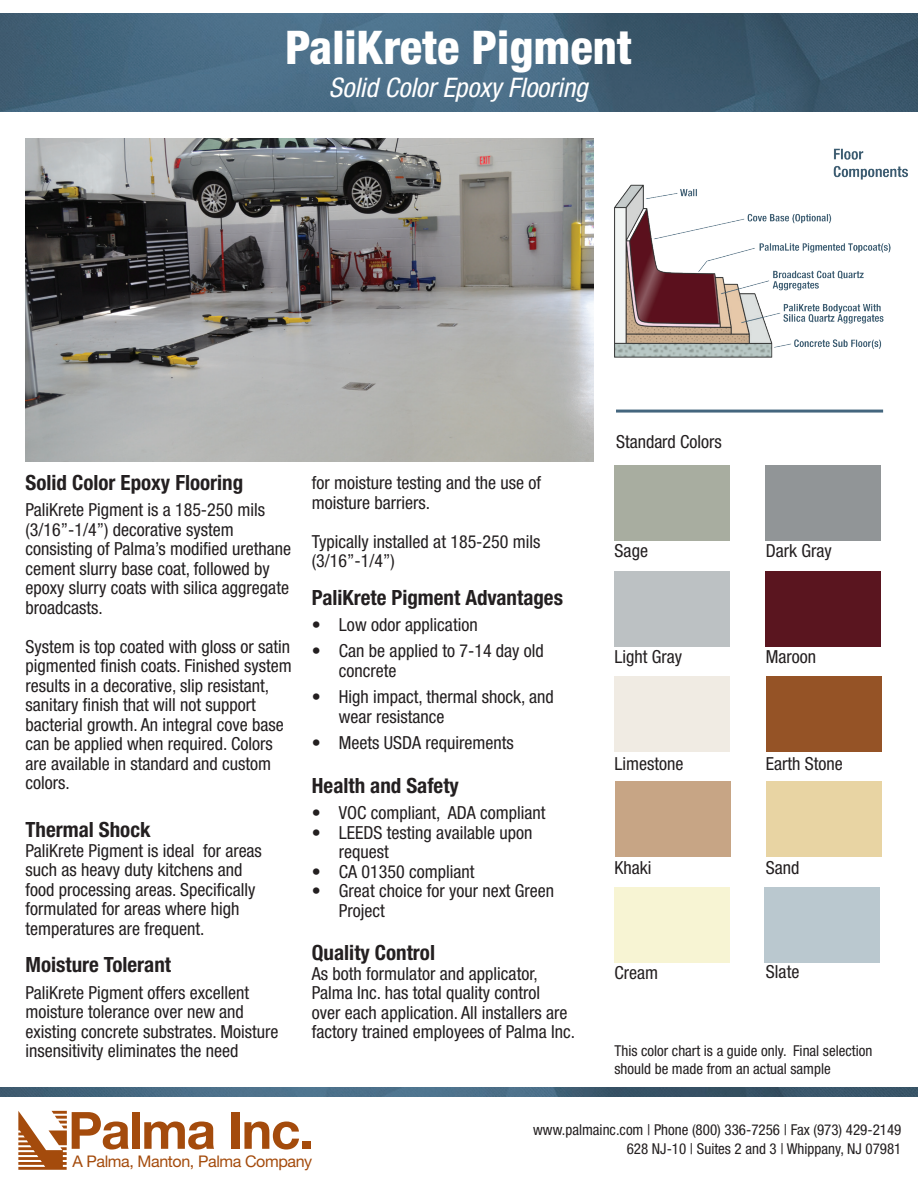
<style>
.page{position:relative;width:918px;height:1188px;background:#fff}
.page>*{position:absolute;margin:0;border:0;box-sizing:border-box;transform-origin:0 0}
.t1{font:700 51.45px "Helvetica Neue LT Pro";letter-spacing:-.025em;color:#a44b0c}
.t2{font:800 condensed 46.5px "Helvetica Neue LT Pro";color:#fff}
.t3{font:italic condensed 27px "Helvetica Neue LT Pro";color:#fff}
.t4{font:700 condensed 21px "Helvetica Neue LT Pro";color:#231f20}
.t5{font:condensed 18px/19.5px "Helvetica Neue LT Pro";color:#231f20}
.t6{font:16.05px "Helvetica Neue LT Pro";letter-spacing:-.025em;color:#a44b0c}
.t7{font:condensed 15px/19.5px "Helvetica Neue LT Pro";color:#231f20;text-align:right}
</style>
<div class="page">
<img style="left:0;top:14px;width:918px;height:97px">
<svg style="left:18px;top:1111px;width:49px;height:59px"></svg>
<img style="left:0;top:1088px;width:918px;height:8px">
<hr style="left:616px;top:410px;width:267px;height:3px;background:#44667e">
<img style="left:614px;top:148px;width:294px;height:210px">
<img style="left:25px;top:138px;width:569px;height:323px">
<div style="left:615px;top:676px;width:115px;height:76px;background:#f0ebe3"></div>
<div style="left:766px;top:676px;width:116px;height:76px;background:#955326"></div>
<div style="left:766px;top:781px;width:116px;height:75px;background:#e8d4a3"></div>
<div style="left:615px;top:571px;width:115px;height:76px;background:#bcc1c3"></div>
<div style="left:615px;top:781px;width:116px;height:76px;background:#c7a585"></div>
<div style="left:765px;top:465px;width:116px;height:76px;background:#919597"></div>
<div style="left:615px;top:465px;width:115px;height:76px;background:#a8ada0"></div>
<div style="left:615px;top:887px;width:115px;height:76px;background:#f7f4d3"></div>
<div style="left:764px;top:887px;width:116px;height:76px;background:#bac8cf"></div>
<div style="left:765px;top:571px;width:116px;height:76px;background:#5a151f"></div>
<h2 class="t2" style="left:285px;top:19px;width:348px">PaliKrete Pigment</h2>
<h3 class="t3" style="left:329px;top:72px;width:260px">Solid Color Epoxy Flooring</h3>
<p class="t4" style="left:26px;top:470px;width:219px">Solid Color Epoxy Flooring</p>
<p class="t5" style="left:26px;top:500px;width:267px">PaliKrete Pigment is a 185-250 mils (3/16”-1/4”) decorative system consisting of Palma’s modified urethane cement slurry base coat, followed by epoxy slurry coats with silica aggregate broadcasts.</p>
<p class="t5" style="left:26px;top:637px;width:268px">System is top coated with gloss or satin pigmented finish coats. Finished system results in a decorative, slip resistant, sanitary finish that will not support bacterial growth. An integral cove base can be applied when required. Colors are available in standard and custom colors.</p>
<p class="t4" style="left:26px;top:817px;width:127px">Thermal Shock</p>
<p class="t5" style="left:26px;top:841px;width:238px">PaliKrete Pigment is ideal for areas such as heavy duty kitchens and food processing areas. Specifically formulated for areas where high temperatures are frequent.</p>
<p class="t4" style="left:26px;top:952px;width:147px">Moisture Tolerant</p>
<p class="t5" style="left:26px;top:982px;width:254px">PaliKrete Pigment offers excellent moisture tolerance over new and existing concrete substrates. Moisture insensitivity eliminates the need</p>
<p class="t5" style="left:312px;top:473px;width:231px">for moisture testing and the use of moisture barriers.</p>
<p class="t5" style="left:312px;top:532px;width:230px">Typically installed at 185-250 mils (3/16”-1/4”)</p>
<p class="t4" style="left:312px;top:585px;width:253px">PaliKrete Pigment Advantages</p>
<p class="t5" style="left:312px;top:615px;width:167px">• Low odor application</p>
<p class="t5" style="left:339px;top:641px;width:206px;text-indent:-27px">• Can be applied to 7-14 day old concrete</p>
<p class="t5" style="left:339px;top:687px;width:216px;text-indent:-27px">• High impact, thermal shock, and wear resistance</p>
<p class="t5" style="left:312px;top:733px;width:203px">• Meets USDA requirements</p>
<p class="t4" style="left:312px;top:773px;width:148px">Health and Safety</p>
<p class="t5" style="left:312px;top:803px;width:235px">• VOC compliant, ADA compliant</p>
<p class="t5" style="left:339px;top:823px;width:195px;text-indent:-27px">• LEEDS testing available upon request</p>
<p class="t5" style="left:312px;top:862px;width:164px">• CA 01350 compliant</p>
<p class="t5" style="left:339px;top:881px;width:217px;text-indent:-27px">• Great choice for your next Green<br>Project</p>
<p class="t4" style="left:312px;top:940px;width:125px">Quality Control</p>
<p class="t5" style="left:312px;top:964px;width:265px">As both formulator and applicator, Palma Inc. has total quality control<br>over each application. All installers are factory trained employees of Palma Inc.</p>
<p class="t5" style="left:616px;top:432px;width:107px">Standard Colors</p>
<p class="t5" style="left:615px;top:541px;width:35px">Sage</p>
<p class="t5" style="left:766px;top:541px;width:67px">Dark Gray</p>
<p class="t5" style="left:615px;top:646px;width:69px">Light Gray</p>
<p class="t5" style="left:766px;top:646px;width:52px">Maroon</p>
<p class="t5" style="left:615px;top:754px;width:70px">Limestone</p>
<p class="t5" style="left:766px;top:754px;width:78px">Earth Stone</p>
<p class="t5" style="left:615px;top:858px;width:38px">Khaki</p>
<p class="t5" style="left:766px;top:858px;width:35px">Sand</p>
<p class="t5" style="left:615px;top:962px;width:45px">Cream</p>
<p class="t5" style="left:766px;top:962px;width:35px">Slate</p>
<p class="t7" style="left:615px;top:1041px;width:259px;line-height:18px;text-align:left">This color chart is a guide only. Final selection should be made from an actual sample</p>
<h1 class="t1" style="left:68px;top:1099px;width:247px">Palma Inc.</h1>
<p class="t6" style="left:72px;top:1152px;width:241px">A Palma, Manton, Palma Company</p>
<p class="t7" style="left:533px;top:1120px;width:370px">www.palmainc.com | Phone (800) 336-7256 | Fax (973) 429-2149<br>628 NJ-10 | Suites 2 and 3 | Whippany, NJ 07981</p>
</div>
